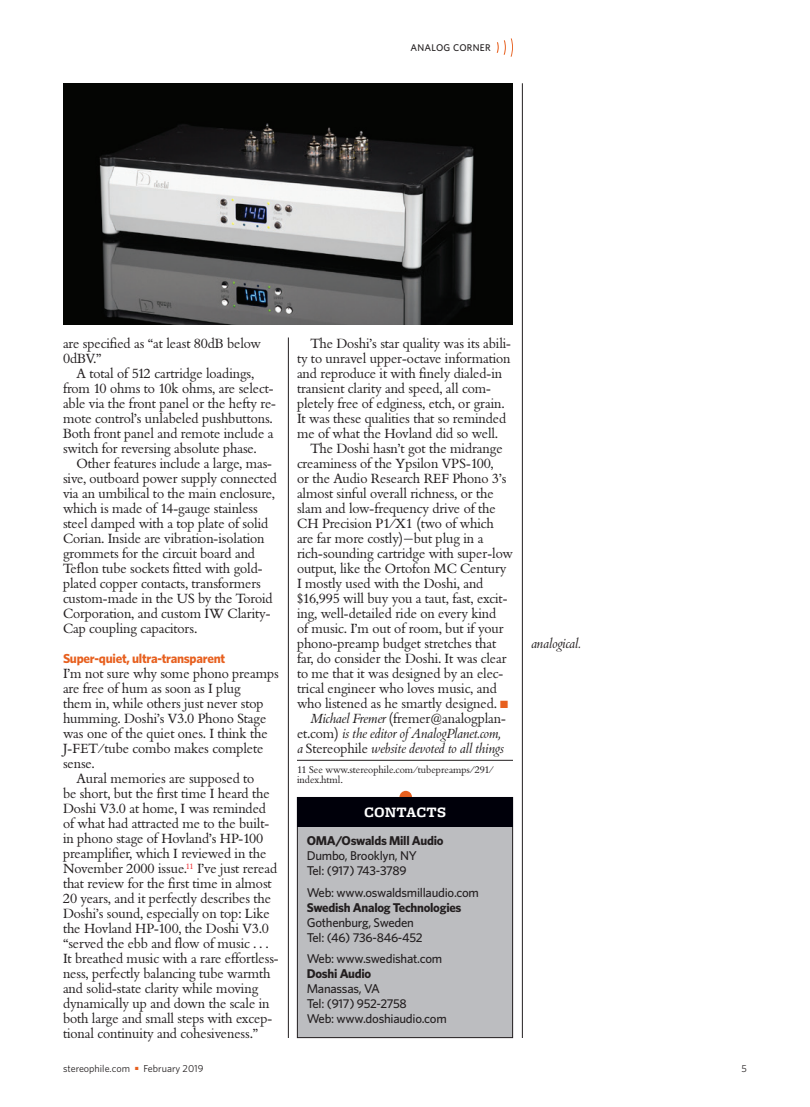
<style>
.page{position:relative;width:810px;height:1107px;background:#fff}
.page>*{position:absolute;margin:0;border:0;box-sizing:border-box;transform-origin:0 0}
.t1{font:700 15px "Freight Micro";letter-spacing:.01em;color:#fff}
.t2{font:13.05px/15px "Bembo BQ";letter-spacing:-.005em;color:#231f20}
.t3{font:italic 13.05px "Bembo BQ";letter-spacing:-.005em;color:#231f20}
.t4{font:700 13.05px "Whitney";letter-spacing:-.02em;color:#e7601f}
.t5{font:500 12.75px/15px "Whitney";letter-spacing:-.02em;color:#231f20}
.t6{font:700 12.75px "Whitney";letter-spacing:-.02em;color:#231f20}
.t7{font:10.2px "Whitney";color:#231f20}
.t8{font:500 9.75px "Whitney";letter-spacing:.03em;color:#231f20}
.t9{font:9.45px/10.5px "Bembo BQ";color:#231f20}
.s1{color:#e7601f}
.s2{font-style:italic}
.s3{font-style:normal}
</style>
<div class="page">
<img style="left:63px;top:83px;width:450px;height:242px">
<svg style="left:497px;top:38px;width:16px;height:19px"></svg>
<hr style="left:288px;top:338px;width:1px;height:700px;background:#231f20">
<hr style="left:522px;top:83px;width:1px;height:955px;background:#231f20">
<div style="left:399px;top:791px;width:13px;height:12px;background:#e7601f;border-radius:50%"></div>
<div style="left:297px;top:797px;width:216px;height:241px;background:#bcbdc0"></div>
<div style="left:297px;top:797px;width:216px;height:241px;border:1px solid #231f20"></div>
<div style="left:297px;top:797px;width:216px;height:30px;background:#00000a"></div>
<hr style="left:297px;top:760px;width:216px;height:1px;background:#231f20">
<p class="t8" style="left:410px;top:42px;width:82px">ANALOG CORNER</p>
<p class="t2" style="left:63px;top:336px;width:199px">are specified as “at least 80dB below<br>0dBV.”</p>
<p class="t2" style="left:63px;top:366px;width:214px;text-indent:14px">A total of 512 cartridge loadings, from 10 ohms to 10k ohms, are select&shy;able via the front panel or the hefty re&shy;mote control’s unlabeled pushbuttons.<br>Both front panel and remote include a switch for reversing absolute phase.</p>
<p class="t2" style="left:63px;top:456px;width:215px;text-indent:14px">Other features include a large, mas&shy;sive, outboard power supply connected via an umbilical to the main enclosure, which is made of 14-gauge stainless steel damped with a top plate of solid Corian. Inside are vibration-isolation grommets for the circuit board and Teflon tube sockets fitted with gold&shy;plated copper contacts, transformers custom-made in the US by the Toroid Corporation, and custom IW Clarity-Cap coupling capacitors.</p>
<p class="t4" style="left:63px;top:651px;width:164px">Super-quiet, ultra-transparent</p>
<p class="t2" style="left:63px;top:666px;width:217px">I’m not sure why some phono preamps</p>
<p class="t2" style="left:63px;top:681px;width:179px">are free of hum as soon as I plug</p>
<p class="t2" style="left:63px;top:696px;width:202px">them in, while others just never stop</p>
<p class="t2" style="left:63px;top:711px;width:205px">humming. Doshi’s V3.0 Phono Stage</p>
<p class="t2" style="left:63px;top:726px;width:206px">was one of the quiet ones. I think the</p>
<p class="t2" style="left:63px;top:741px;width:202px">J-FET/tube combo makes complete</p>
<p class="t2" style="left:63px;top:756px;width:33px">sense.</p>
<p class="t2" style="left:77px;top:771px;width:179px">Aural memories are supposed to</p>
<p class="t2" style="left:63px;top:786px;width:208px">be short, but the first time I heard the</p>
<p class="t2" style="left:63px;top:801px;width:204px">Doshi V3.0 at home, I was reminded</p>
<p class="t2" style="left:63px;top:816px;width:208px">of what had attracted me to the built-</p>
<p class="t2" style="left:63px;top:831px;width:202px">in phono stage of Hovland’s HP-100</p>
<p class="t2" style="left:63px;top:846px;width:205px">preamplifier, which I reviewed in the</p>
<p class="t2" style="left:63px;top:861px;width:216px">November 2000 issue.<sup>11</sup> I’ve just reread</p>
<p class="t2" style="left:63px;top:876px;width:210px">that review for the first time in almost</p>
<p class="t2" style="left:63px;top:891px;width:210px">20 years, and it perfectly describes the</p>
<p class="t2" style="left:63px;top:906px;width:208px">Doshi’s sound, especially on top: Like</p>
<p class="t2" style="left:63px;top:921px;width:207px">the Hovland HP-100, the Doshi V3.0</p>
<p class="t2" style="left:63px;top:936px;width:207px">“served the ebb and flow of music . . .</p>
<p class="t2" style="left:63px;top:951px;width:217px">It breathed music with a rare effortless-</p>
<p class="t2" style="left:63px;top:966px;width:209px">ness, perfectly balancing tube warmth</p>
<p class="t2" style="left:63px;top:981px;width:197px">and solid-state clarity while moving</p>
<p class="t2" style="left:63px;top:996px;width:208px">dynamically up and down the scale in</p>
<p class="t2" style="left:63px;top:1011px;width:211px">both large and small steps with excep-</p>
<p class="t2" style="left:63px;top:1026px;width:197px">tional continuity and cohesiveness.”</p>
<p class="t2" style="left:311px;top:336px;width:202px">The Doshi’s star quality was its abili-</p>
<p class="t2" style="left:297px;top:351px;width:215px">ty to unravel upper-octave information</p>
<p class="t2" style="left:297px;top:366px;width:207px">and reproduce it with finely dialed-in</p>
<p class="t2" style="left:297px;top:381px;width:195px">transient clarity and speed, all com-</p>
<p class="t2" style="left:297px;top:396px;width:209px">pletely free of edginess, etch, or grain.</p>
<p class="t2" style="left:297px;top:411px;width:211px">It was these qualities that so reminded</p>
<p class="t2" style="left:297px;top:426px;width:203px">me of what the Hovland did so well.</p>
<p class="t2" style="left:311px;top:441px;width:194px">The Doshi hasn’t got the midrange</p>
<p class="t2" style="left:297px;top:456px;width:198px">creaminess of the Ypsilon VPS-100,</p>
<p class="t2" style="left:297px;top:471px;width:211px">or the Audio Research REF Phono 3’s</p>
<p class="t2" style="left:297px;top:486px;width:198px">almost sinful overall richness, or the</p>
<p class="t2" style="left:297px;top:501px;width:200px">slam and low-frequency drive of the</p>
<p class="t2" style="left:297px;top:516px;width:199px">CH Precision P1/X1 (two of which</p>
<p class="t2" style="left:297px;top:531px;width:188px">are far more costly)—but plug in a</p>
<p class="t2" style="left:297px;top:546px;width:217px">rich-sounding cartridge with super-low</p>
<p class="t2" style="left:297px;top:561px;width:211px">output, like the Ortofon MC Century</p>
<p class="t2" style="left:297px;top:576px;width:188px">I mostly used with the Doshi, and</p>
<p class="t2" style="left:297px;top:591px;width:212px">$16,995 will buy you a taut, fast, excit-</p>
<p class="t2" style="left:297px;top:606px;width:201px">ing, well-detailed ride on every kind</p>
<p class="t2" style="left:297px;top:621px;width:208px">of music. I’m out of room, but if your</p>
<p class="t2" style="left:297px;top:636px;width:201px">phono-preamp budget stretches that</p>
<p class="t2" style="left:297px;top:651px;width:211px">far, do consider the Doshi. It was clear</p>
<p class="t2" style="left:297px;top:666px;width:208px">to me that it was designed by an elec-</p>
<p class="t2" style="left:297px;top:681px;width:201px">trical engineer who loves music, and</p>
<p class="t2" style="left:297px;top:696px;width:213px">who listened as he smartly designed. <span class="s1">■</span></p>
<p class="t2" style="left:310px;top:711px;width:197px"><span class="s2">Michael Fremer</span> (fremer@analogplan-</p>
<p class="t3" style="left:297px;top:726px;width:205px"><span class="s3">et.com)</span> is the editor of AnalogPlanet.com,</p>
<p class="t3" style="left:297px;top:741px;width:208px">a <span class="s3">Stereophile</span> website devoted to all things</p>
<p class="t9" style="left:297px;top:764px;width:198px">11 See www.stereophile.com/tubepreamps/291/ index.html.</p>
<p class="t1" style="left:364px;top:804px;width:83px">CONTACTS</p>
<p class="t6" style="left:307px;top:833px;width:138px">OMA/Oswalds Mill Audio</p>
<p class="t5" style="left:307px;top:848px;width:112px">Dumbo, Brooklyn, NY<br>Tel: (917) 743-3789</p>
<p class="t5" style="left:307px;top:884px;width:174px">Web: www.oswaldsmillaudio.com</p>
<p class="t6" style="left:307px;top:899px;width:156px">Swedish Analog Technologies</p>
<p class="t5" style="left:307px;top:914px;width:117px">Gothenburg, Sweden<br>Tel: (46) 736-846-452</p>
<p class="t5" style="left:307px;top:951px;width:137px">Web: www.swedishat.com</p>
<p class="t6" style="left:307px;top:966px;width:66px">Doshi Audio</p>
<p class="t5" style="left:307px;top:981px;width:142px">Manassas, VA<br>Tel: (917) 952-2758<br>Web: www.doshiaudio.com</p>
<p class="t3" style="left:531px;top:636px;width:51px">analogical.</p>
<p class="t7" style="left:63px;top:1062px;width:68px">stereophile.com</p>
<p class="t7" style="left:135px;top:1062px;width:70px"><span class="s1">■</span> February 2019</p>
<p class="t7" style="left:742px;top:1062px;width:7px">5</p>
</div>
